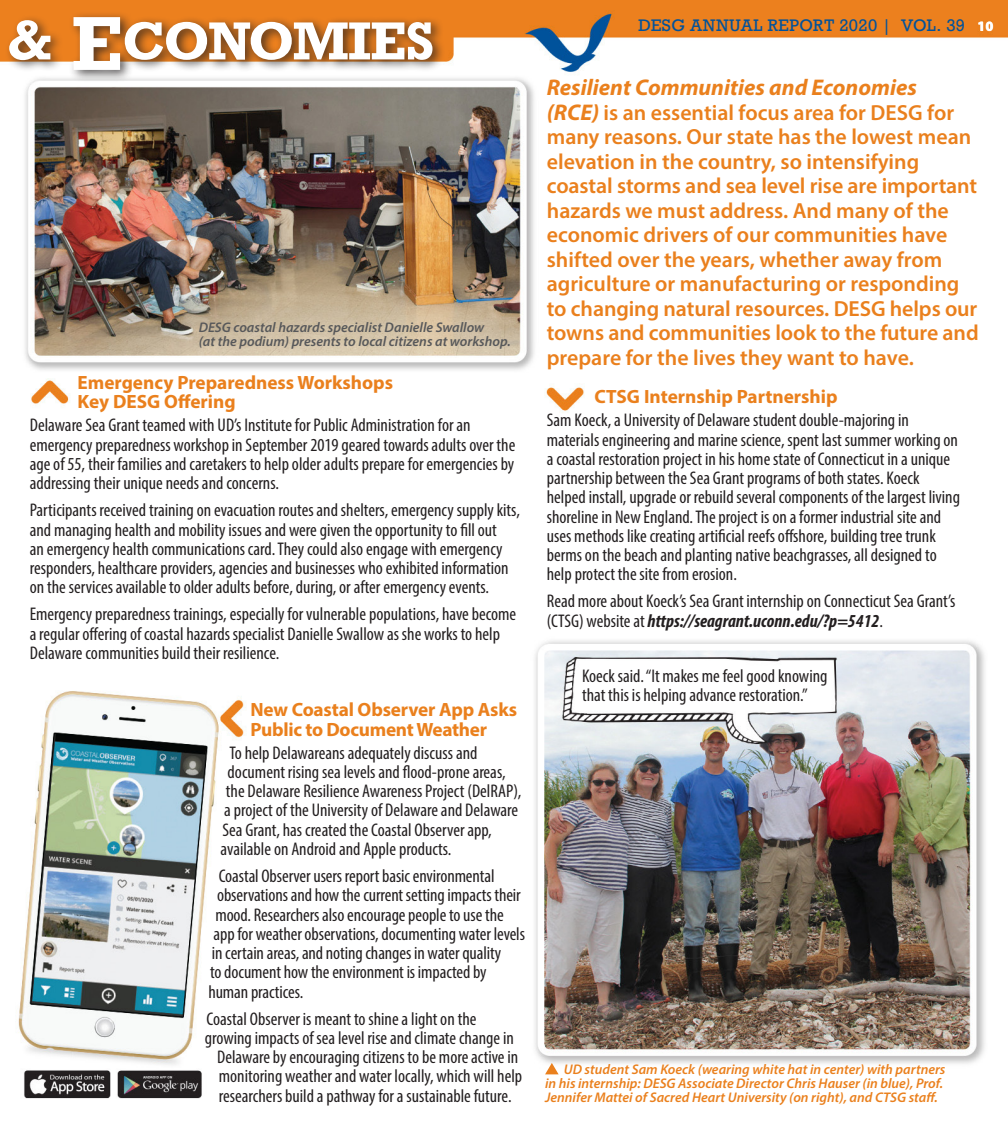
<style>
.page{position:relative;width:1008px;height:1134px;background:#fff}
.page>*{position:absolute;margin:0;border:0;box-sizing:border-box;transform-origin:0 0}
.t1{font:700 50.23px "Rockwell";letter-spacing:-.03em;color:#fff}
.t2{font:italic 700 22.75px "Myriad Pro";color:#ea801d}
.t3{font:600 21.88px/24.5px "Myriad Pro";color:#ea801d}
.t4{font:700 19.25px/19.2px "Myriad Pro";letter-spacing:-.005em;color:#ea801d}
.t5{font:condensed 18.38px/19.2px "Myriad Pro";color:#231f20}
.t6{font:15.75px "Rockwell";letter-spacing:.02em;color:#01529a}
.stories{font:italic 600 14px/14px "Myriad Pro";color:#ea801d}
.stories-2{font:italic 600 14px/14px "Myriad Pro";color:#57585a}
.t7{font:900 14px "Myriad Pro";color:#fff}
.s1{font-size:52.5px}
.s2{font-size:71.75px}
.s3{font-weight:700;font-style:italic;font-size:22.75px}
.s4{font-weight:700;font-style:italic}
</style>
<div class="page">
<img style="left:0;top:0;width:1008px;height:1099px">
<div style="left:0;top:11px;width:445px;height:73px;background:#231f20;opacity:.75"></div>
<svg style="left:545px;top:1063px;width:14px;height:11px"></svg>
<h1 class="t1" style="left:7px;top:9px;width:429px"><span class="s1">&amp;</span> <span class="s2">E</span>CONOMIES</h1>
<p class="t6" style="left:638px;top:15px;width:328px">DESG ANNUAL REPORT 2020 | VOL. 39</p>
<p class="t7" style="left:977px;top:18px;width:18px">10</p>
<p class="stories-2" style="left:199px;top:320px;width:314px">DESG coastal hazards specialist Danielle Swallow<br>(at the podium) presents to local citizens at workshop.</p>
<p class="t4" style="left:78px;top:372px;width:317px">Emergency Preparedness Workshops<br>Key DESG Offering</p>
<p class="t5" style="left:30px;top:415px;width:487px">Delaware Sea Grant teamed with UD’s Institute for Public Administration for an emergency preparedness workshop in September 2019 geared towards adults over the age of 55, their families and caretakers to help older adults prepare for emergencies by addressing their unique needs and concerns.</p>
<p class="t5" style="left:30px;top:500px;width:492px">Participants received training on evacuation routes and shelters, emergency supply kits, and managing health and mobility issues and were given the opportunity to fill out<br>an emergency health communications card. They could also engage with emergency responders, healthcare providers, agencies and businesses who exhibited information on the services available to older adults before, during, or after emergency events.</p>
<p class="t5" style="left:30px;top:604px;width:488px">Emergency preparedness trainings, especially for vulnerable populations, have become a regular offering of coastal hazards specialist Danielle Swallow as she works to help<br>Delaware communities build their resilience.</p>
<p class="t4" style="left:251px;top:700px;width:268px">New Coastal Observer App Asks<br>Public to Document Weather</p>
<p class="t5" style="left:229px;top:743px;width:250px">To help Delawareans adequately discuss and</p>
<p class="t5" style="left:228px;top:762px;width:280px">document rising sea levels and flood-prone areas,</p>
<p class="t5" style="left:226px;top:781px;width:297px">the Delaware Resilience Awareness Project (DelRAP),</p>
<p class="t5" style="left:224px;top:801px;width:296px">a project of the University of Delaware and Delaware</p>
<p class="t5" style="left:222px;top:820px;width:271px">Sea Grant, has created the Coastal Observer app,</p>
<p class="t5" style="left:221px;top:839px;width:232px">available on Android and Apple products.</p>
<p class="t5" style="left:219px;top:866px;width:277px">Coastal Observer users report basic environmental</p>
<p class="t5" style="left:217px;top:885px;width:305px">observations and how the current setting impacts their</p>
<p class="t5" style="left:215px;top:905px;width:290px">mood. Researchers also encourage people to use the</p>
<p class="t5" style="left:214px;top:924px;width:313px">app for weather observations, documenting water levels</p>
<p class="t5" style="left:212px;top:943px;width:291px">in certain areas, and noting changes in water quality</p>
<p class="t5" style="left:210px;top:962px;width:278px">to document how the environment is impacted by</p>
<p class="t5" style="left:208px;top:982px;width:96px">human practices.</p>
<p class="t5" style="left:207px;top:1009px;width:271px">Coastal Observer is meant to shine a light on the</p>
<p class="t5" style="left:205px;top:1028px;width:310px">growing impacts of sea level rise and climate change in</p>
<p class="t5" style="left:217px;top:1047px;width:303px">Delaware by encouraging citizens to be more active in</p>
<p class="t5" style="left:219px;top:1067px;width:305px">monitoring weather and water locally, which will help</p>
<p class="t5" style="left:219px;top:1086px;width:294px">researchers build a pathway for a sustainable future.</p>
<p class="t2" style="left:547px;top:73px;width:372px">Resilient Communities and Economies</p>
<p class="t3" style="left:547px;top:100px;width:433px"><span class="s3">(RCE)</span> is an essential focus area for DESG for many reasons. Our state has the lowest mean elevation in the country, so intensifying coastal storms and sea level rise are important hazards we must address. And many of the economic drivers of our communities have shifted over the years, whether away from agriculture or manufacturing or responding to changing natural resources. DESG helps our towns and communities look to the future and prepare for the lives they want to have.</p>
<p class="t4" style="left:594px;top:387px;width:245px">CTSG Internship Partnership</p>
<p class="t5" style="left:547px;top:410px;width:415px">Sam Koeck, a University of Delaware student double-majoring in materials engineering and marine science, spent last summer working on a coastal restoration project in his home state of Connecticut in a unique partnership between the Sea Grant programs of both states. Koeck helped install, upgrade or rebuild several components of the largest living shoreline in New England. The project is on a former industrial site and uses methods like creating artificial reefs offshore, building tree trunk berms on the beach and planting native beachgrasses, all designed to help protect the site from erosion.</p>
<p class="t5" style="left:547px;top:592px;width:410px">Read more about Koeck’s Sea Grant internship on Connecticut Sea Grant’s (CTSG) website at <span class="s4">https://seagrant.uconn.edu/?p=5412</span>.</p>
<p class="t5" style="left:582px;top:666px;width:247px">Koeck said. “It makes me feel good knowing that this is helping advance restoration.”</p>
<p class="stories" style="left:545px;top:1062px;width:402px;text-indent:19px">UD student Sam Koeck (wearing white hat in center) with partners in his internship: DESG Associate Director Chris Hauser (in blue), Prof.<br>Jennifer Mattei of Sacred Heart University (on right), and CTSG staff.</p>
</div>
